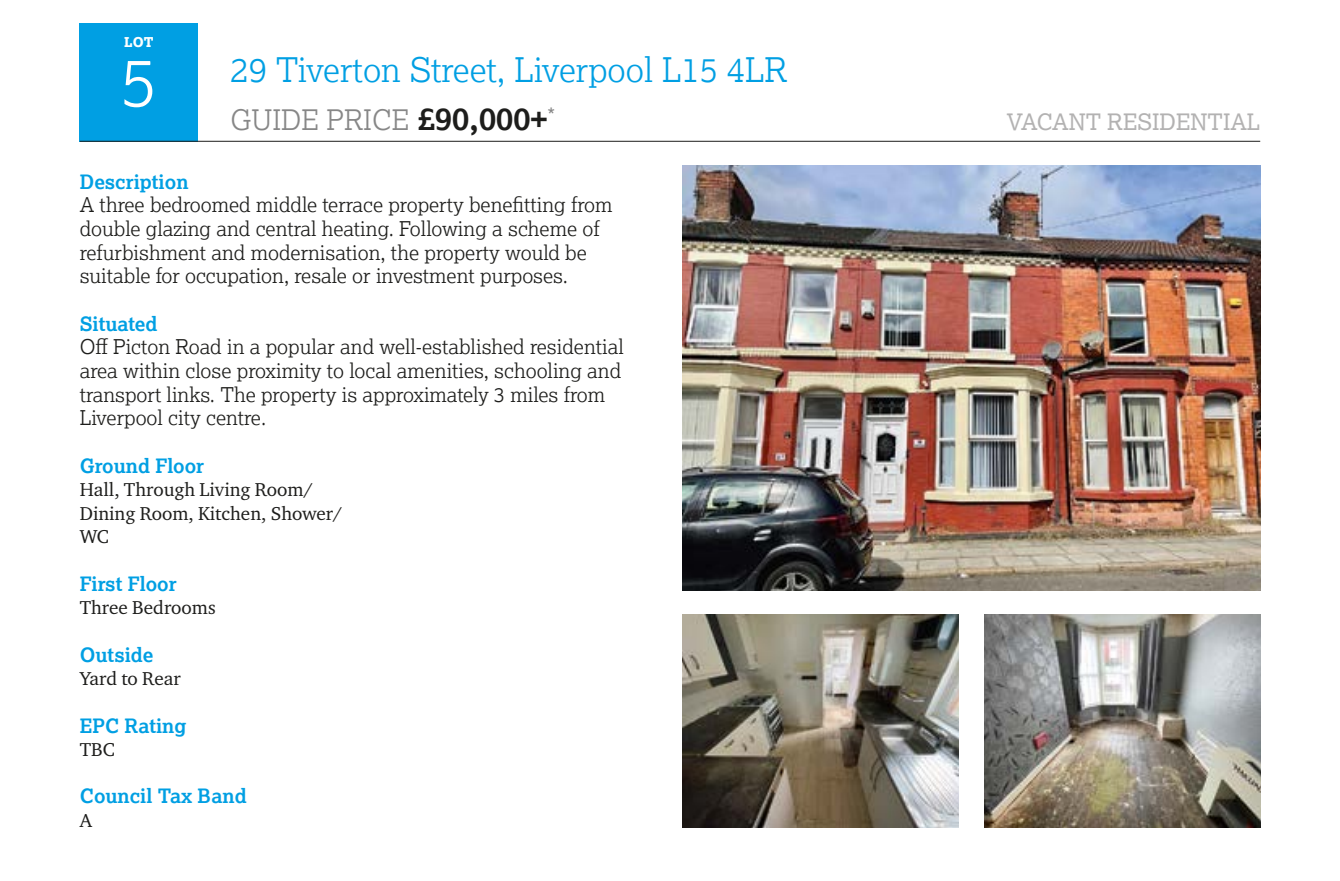
<style>
.page{position:relative;width:1340px;height:881px;background:#fff}
.page>*{position:absolute;margin:0;border:0;box-sizing:border-box;transform-origin:0 0}
.t1{font:300 67.5px "Lexia";color:#fff}
.t2{font:300 33.75px "Lexia";color:#009fe3}
.t3{font:300 28.12px "Lexia";color:#878787}
.t4{font:22.5px "Lexia";color:#b3b2b2}
.t5{font:300 20.25px/23.6px "Lexia";color:#1d1d1b}
.t6{font:20.25px "Lexia";color:#878787}
.t7{font:700 19.8px "Lexia";color:#009fe3}
.t8{font:19.12px/23.6px "Charter ITC Pro";color:#1d1d1b}
.t9{font:800 13.5px "Lexia";color:#fff}
.s1{font-weight:700;font-size:31.5px;color:#1d1d1b}
</style>
<div class="page">
<div style="left:80px;top:23px;width:118px;height:118px;background:#009fe3"></div>
<hr style="left:80px;top:141px;width:1180px;height:1px;background:#1d1d1b">
<img style="left:682px;top:614px;width:276px;height:213px">
<img style="left:984px;top:614px;width:276px;height:213px">
<img style="left:682px;top:165px;width:578px;height:425px">
<p class="t9" style="left:124px;top:33px;width:31px">LOT</p>
<h1 class="t1" style="left:120px;top:39px;width:38px">5</h1>
<h2 class="t2" style="left:230px;top:49px;width:558px">29 Tiverton Street, Liverpool L15 4LR</h2>
<h3 class="t3" style="left:230px;top:102px;width:318px">GUIDE PRICE <span class="s1">£90,000+</span></h3>
<p class="t4" style="left:1006px;top:107px;width:255px">VACANT RESIDENTIAL</p>
<p class="t6" style="left:547px;top:103px;width:9px">*</p>
<p class="t7" style="left:80px;top:169px;width:110px">Description</p>
<p class="t5" style="left:80px;top:193px;width:534px">A three bedroomed middle terrace property benefitting from double glazing and central heating. Following a scheme of refurbishment and modernisation, the property would be suitable for occupation, resale or investment purposes.</p>
<p class="t7" style="left:80px;top:311px;width:79px">Situated</p>
<p class="t5" style="left:80px;top:334px;width:545px">Off Picton Road in a popular and well-established residential area within close proximity to local amenities, schooling and transport links. The property is approximately 3 miles from Liverpool city centre.</p>
<p class="t7" style="left:80px;top:453px;width:126px">Ground Floor</p>
<p class="t8" style="left:80px;top:477px;width:264px">Hall, Through Living Room/<br>Dining Room, Kitchen, Shower/<br>WC</p>
<p class="t7" style="left:80px;top:571px;width:98px">First Floor</p>
<p class="t8" style="left:80px;top:595px;width:137px">Three Bedrooms</p>
<p class="t7" style="left:80px;top:642px;width:75px">Outside</p>
<p class="t8" style="left:80px;top:666px;width:102px">Yard to Rear</p>
<p class="t7" style="left:80px;top:712px;width:108px">EPC Rating</p>
<p class="t8" style="left:80px;top:737px;width:37px">TBC</p>
<p class="t7" style="left:80px;top:783px;width:168px">Council Tax Band</p>
<p class="t8" style="left:80px;top:808px;width:14px">A</p>
</div>
